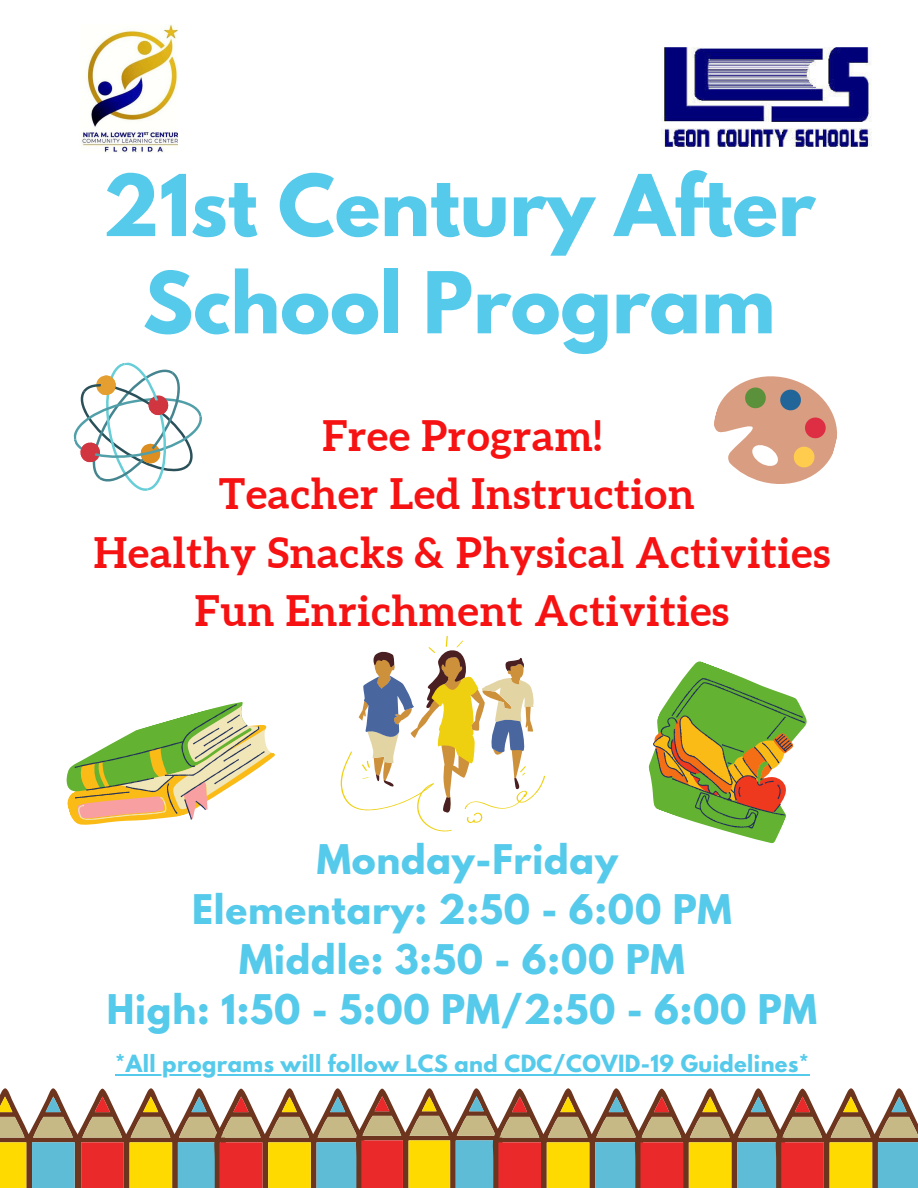
<style>
.page{position:relative;width:918px;height:1188px;background:#fff}
.page>*{position:absolute;margin:0;border:0;box-sizing:border-box;transform-origin:0 0}
.t1{font:700 75.45px/97.2px "League Spartan";color:#55caeb;text-align:center}
.t2{font:700 42px/58.3px "Aleo";letter-spacing:.02em;color:#f61212;text-align:center}
.t3{font:700 36.15px/49.8px "League Spartan";letter-spacing:.02em;color:#55caeb;text-align:center}
.t4{font:700 21px "League Spartan";letter-spacing:.02em;color:#55caeb}
</style>
<div class="page">
<hr style="left:115px;top:1074px;width:694px;height:2px;background:#55caeb">
<svg style="left:0;top:1088px;width:918px;height:100px"></svg>
<img style="left:661px;top:47px;width:211px;height:100px">
<svg style="left:648px;top:661px;width:159px;height:183px"></svg>
<svg style="left:341px;top:636px;width:204px;height:195px"></svg>
<svg style="left:66px;top:702px;width:209px;height:123px"></svg>
<svg style="left:73px;top:362px;width:129px;height:129px"></svg>
<svg style="left:714px;top:376px;width:123px;height:108px"></svg>
<img style="left:82px;top:24px;width:96px;height:129px">
<h1 class="t1" style="left:103px;top:167px;width:714px">21st Century After<br>School Program</h1>
<p class="t2" style="left:94px;top:406px;width:738px">Free Program!<br>Teacher Led Instruction<br>Healthy Snacks &amp; Physical Activities<br>Fun Enrichment Activities</p>
<p class="t3" style="left:107px;top:840px;width:712px">Monday-Friday<br>Elementary: 2:50 - 6:00 PM<br>Middle: 3:50 - 6:00 PM<br>High: 1:50 - 5:00 PM/2:50 - 6:00 PM</p>
<p class="t4" style="left:115px;top:1053px;width:695px">*All programs will follow LCS and CDC/COVID-19 Guidelines*</p>
</div>
